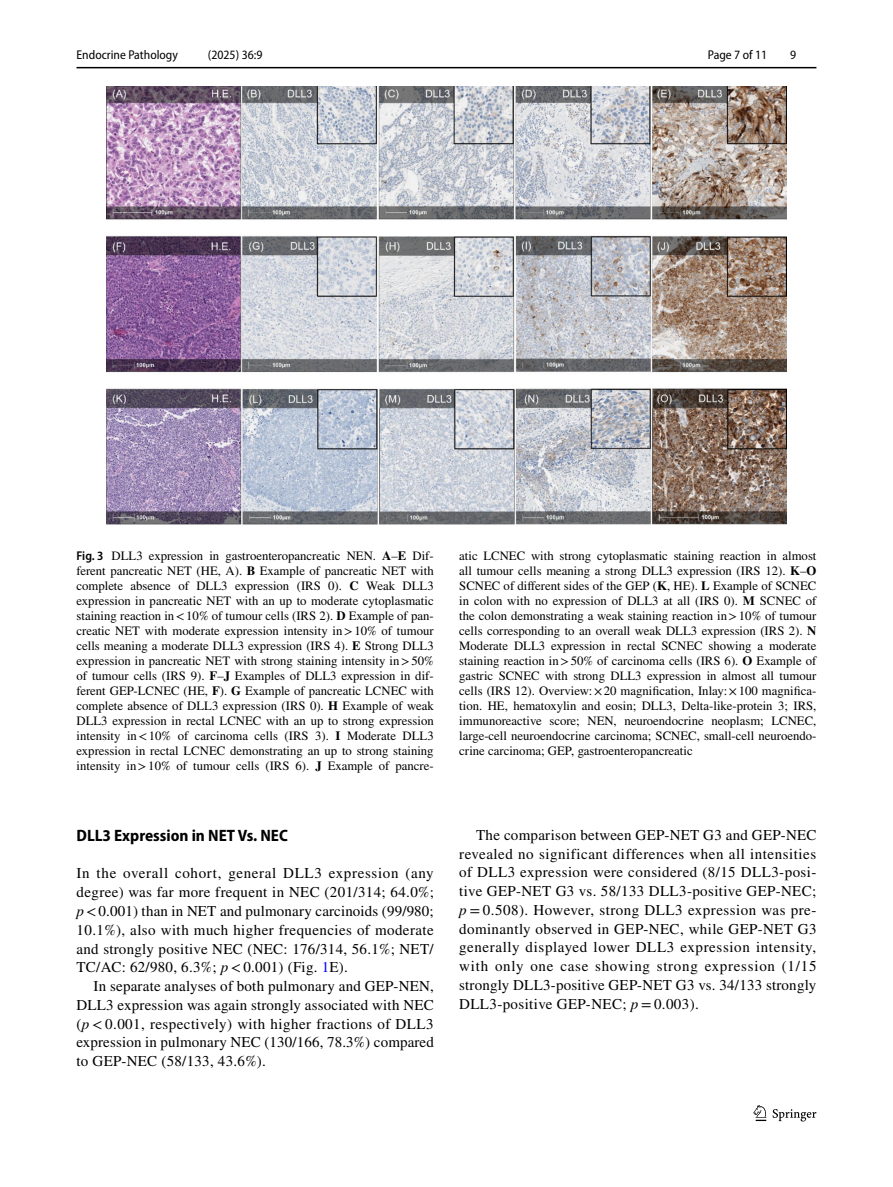
<style>
.page{position:relative;width:893px;height:1187px;background:#fff}
.page>*{position:absolute;margin:0;border:0;box-sizing:border-box;transform-origin:0 0}
.t1{font:700 semi-condensed 16.5px "Myriad Pro";color:#000}
.t2{font:15px/18.8px "STIX";letter-spacing:.015em;color:#000;text-align:justify}
.t3{font:12.75px/15px "STIX";color:#000;text-align:justify}
.t4{font:semi-condensed 12.75px "Myriad Pro";color:#000}
.s1{font-family:"Myriad Pro";font-weight:600;font-stretch:semi-condensed}
.s2{font-weight:700}
.s3{font-style:italic}
.s4{color:#00f}
</style>
<div class="page">
<hr style="left:77px;top:67px;width:739px;height:1px;background:#000">
<svg style="left:753px;top:1105px;width:13px;height:15px"></svg>
<svg style="left:773px;top:1109px;width:43px;height:12px"></svg>
<img style="left:106px;top:87px;width:681px;height:437px">
<p class="t4" style="left:77px;top:48px;width:103px">Endocrine Pathology</p>
<p class="t4" style="left:208px;top:48px;width:56px">(2025) 36:9</p>
<p class="t4" style="left:708px;top:48px;width:61px">Page 7 of 11</p>
<p class="t4" style="left:790px;top:48px;width:8px">9</p>
<p class="t3" style="left:77px;top:548px;width:359px"><span class="s1">Fig. 3</span> DLL3 expression in gastroenteropancreatic NEN. <span class="s2">A</span>–<span class="s2">E</span> Dif&shy;ferent pancreatic NET (HE, A). <span class="s2">B</span> Example of pancreatic NET with complete absence of DLL3 expression (IRS 0). <span class="s2">C</span> Weak DLL3 expression in pancreatic NET with an up to moderate cytoplasmatic staining reaction in&lt;10% of tumour cells (IRS 2). <span class="s2">D</span> Example of pan&shy;creatic NET with moderate expression intensity in&gt;10% of tumour cells meaning a moderate DLL3 expression (IRS 4). <span class="s2">E</span> Strong DLL3 expression in pancreatic NET with strong staining intensity in&gt;50% of tumour cells (IRS 9). <span class="s2">F</span>–<span class="s2">J</span> Examples of DLL3 expression in dif&shy;ferent GEP-LCNEC (HE, <span class="s2">F</span>). <span class="s2">G</span> Example of pancreatic LCNEC with complete absence of DLL3 expression (IRS 0). <span class="s2">H</span> Example of weak DLL3 expression in rectal LCNEC with an up to strong expression intensity in&lt;10% of carcinoma cells (IRS 3). <span class="s2">I</span> Moderate DLL3 expression in rectal LCNEC demonstrating an up to strong staining intensity in&gt;10% of tumour cells (IRS 6). <span class="s2">J</span> Example of pancre-</p>
<p class="t3" style="left:459px;top:548px;width:359px">atic LCNEC with strong cytoplasmatic staining reaction in almost all tumour cells meaning a strong DLL3 expression (IRS 12). <span class="s2">K</span>–<span class="s2">O </span>SCNEC of different sides of the GEP (<span class="s2">K</span>, HE). <span class="s2">L</span> Example of SCNEC in colon with no expression of DLL3 at all (IRS 0). <span class="s2">M</span> SCNEC of the colon demonstrating a weak staining reaction in&gt;10% of tumour cells corresponding to an overall weak DLL3 expression (IRS 2). <span class="s2">N </span>Moderate DLL3 expression in rectal SCNEC showing a moderate staining reaction in&gt;50% of carcinoma cells (IRS 6). <span class="s2">O</span> Example of gastric SCNEC with strong DLL3 expression in almost all tumour cells (IRS 12). Overview:×20 magnification, Inlay:×100 magnifica&shy;tion. HE, hematoxylin and eosin; DLL3, Delta-like-protein 3; IRS, immunoreactive score; NEN, neuroendocrine neoplasm; LCNEC, large-cell neuroendocrine carcinoma; SCNEC, small-cell neuroendo&shy;crine carcinoma; GEP, gastroenteropancreatic</p>
<p class="t1" style="left:77px;top:826px;width:213px">DLL3 Expression in NET Vs. NEC</p>
<p class="t2" style="left:77px;top:865px;width:359px">In the overall cohort, general DLL3 expression (any degree) was far more frequent in NEC (201/314; 64.0%; <span class="s3">p</span>&lt;0.001) than in NET and pulmonary carcinoids (99/980; 10.1%), also with much higher frequencies of moderate and strongly positive NEC (NEC: 176/314, 56.1%; NET/ TC/AC: 62/980, 6.3%; <span class="s3">p</span>&lt;0.001) (Fig. <span class="s4">1</span>E).</p>
<p class="t2" style="left:76px;top:977px;width:359px;text-indent:17px">In separate analyses of both pulmonary and GEP-NEN, DLL3 expression was again strongly associated with NEC (<span class="s3">p</span> &lt; 0.001, respectively) with higher fractions of DLL3 expression in pulmonary NEC (130/166, 78.3%) compared to GEP-NEC (58/133, 43.6%).</p>
<p class="t2" style="left:459px;top:826px;width:359px;text-indent:17px">The comparison between GEP-NET G3 and GEP-NEC revealed no significant differences when all intensities of DLL3 expression were considered (8/15 DLL3-posi&shy;tive GEP-NET G3 vs. 58/133 DLL3-positive GEP-NEC; <span class="s3">p</span> = 0.508). However, strong DLL3 expression was pre&shy;dominantly observed in GEP-NEC, while GEP-NET G3 generally displayed lower DLL3 expression intensity, with only one case showing strong expression (1/15 strongly DLL3-positive GEP-NET G3 vs. 34/133 strongly DLL3-positive GEP-NEC; <span class="s3">p</span> = 0.003).</p>
</div>
